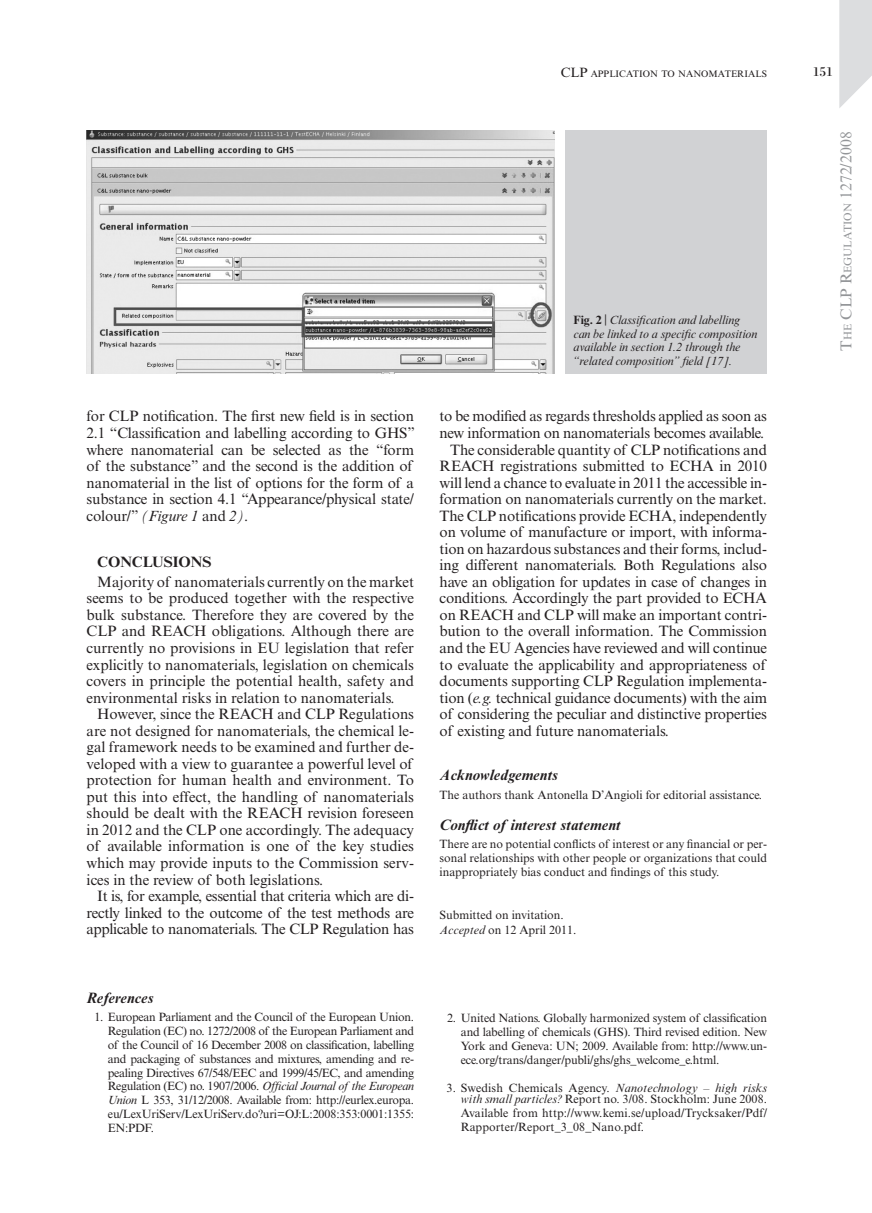
<style>
.page{position:relative;width:872px;height:1213px;background:#fff}
.page>*{position:absolute;margin:0;border:0;box-sizing:border-box;transform-origin:0 0}
.t1{font:15.75px "Times New Roman MT Std";color:#939598}
.t2{font:15px/16.5px "Times New Roman MT Std";letter-spacing:-.01em;color:#231f20;text-align:justify}
.t3{font:italic 700 15px "Times New Roman MT Std";color:#231f20}
.t4{font:700 15px "Times New Roman MT Std";color:#231f20}
.t5{font:13.5px "Times New Roman MT Std";color:#231f20}
.t6{font:13.5px "Bodoni Std";color:#231f20}
.t7{font:12px/13.8px "Times New Roman MT Std";color:#231f20;text-align:justify}
.t8{font:italic 12px/13.8px "Times New Roman MT Std";letter-spacing:-.01em;color:#231f20}
.t9{font:9.45px "Times New Roman MT Std";color:#231f20}
.s1{font-style:italic}
.s2{font-weight:700;font-style:normal}
.s3{font-style:normal}
.s4{font-size:10.95px}
</style>
<div class="page">
<img style="left:87px;top:131px;width:467px;height:243px">
<div style="left:565px;top:131px;width:202px;height:243px;background:#d1d2d4"></div>
<svg style="left:839px;top:0;width:33px;height:108px;background:#e1e2e3"></svg>
<p class="t5" style="left:561px;top:64px;width:10px">CLP</p>
<p class="t9" style="left:591px;top:68px;width:178px">application to nanomaterials</p>
<p class="t6" style="left:813px;top:64px;width:22px">151</p>
<p class="t2" style="left:87px;top:408px;width:330px;text-align:left">for CLP notification. The first new field is in section 2.1 “Classification and labelling according to GHS” where nanomaterial can be selected as the “form of the substance” and the second is the addition of nanomaterial in the list of options for the form of a substance in section 4.1 “Appearance/physical state/ colour/” <span class="s1">(Figure 1</span> and <span class="s1">2)</span>.</p>
<p class="t4" style="left:97px;top:552px;width:116px">CONCLUSIONS</p>
<p class="t2" style="left:87px;top:573px;width:329px;text-indent:11px">Majority of nanomaterials currently on the market seems to be produced together with the respective bulk substance. Therefore they are covered by the CLP and REACH obligations. Although there are currently no provisions in EU legislation that refer explicitly to nanomaterials, legislation on chemicals covers in principle the potential health, safety and environmental risks in relation to nanomaterials.</p>
<p class="t2" style="left:87px;top:706px;width:329px;text-indent:11px">However, since the REACH and CLP Regulations are not designed for nanomaterials, the chemical le&shy;gal framework needs to be examined and further de&shy;veloped with a view to guarantee a powerful level of protection for human health and environment. To put this into effect, the handling of nanomaterials should be dealt with the REACH revision foreseen in 2012 and the CLP one accordingly. The adequacy of available information is one of the key studies which may provide inputs to the Commission serv&shy;ices in the review of both legislations.</p>
<p class="t2" style="left:87px;top:887px;width:329px;text-indent:11px">It is, for example, essential that criteria which are di&shy;rectly linked to the outcome of the test methods are applicable to nanomaterials. The CLP Regulation has</p>
<p class="t8" style="left:573px;top:313px;width:185px"><span class="s2">Fig. 2</span> <span class="s3">|</span> Classification and labelling can be linked to a specific composition available in section 1.2 through the “related composition” field [17].</p>
<p class="t2" style="left:440px;top:408px;width:329px">to be modified as regards thresholds applied as soon as</p>
<p class="t2" style="left:440px;top:424px;width:326px">new information on nanomaterials becomes available.</p>
<p class="t2" style="left:450px;top:441px;width:318px">The considerable quantity of CLP notifications and</p>
<p class="t2" style="left:440px;top:458px;width:329px">REACH registrations submitted to ECHA in 2010</p>
<p class="t2" style="left:440px;top:474px;width:329px">will lend a chance to evaluate in 2011 the accessible in-</p>
<p class="t2" style="left:440px;top:491px;width:329px">formation on nanomaterials currently on the market.</p>
<p class="t2" style="left:440px;top:507px;width:329px">The CLP notifications provide ECHA, independently</p>
<p class="t2" style="left:440px;top:524px;width:329px">on volume of manufacture or import, with informa-</p>
<p class="t2" style="left:440px;top:540px;width:329px">tion on hazardous substances and their forms, includ-</p>
<p class="t2" style="left:440px;top:557px;width:329px">ing different nanomaterials. Both Regulations also</p>
<p class="t2" style="left:440px;top:573px;width:329px">have an obligation for updates in case of changes in</p>
<p class="t2" style="left:440px;top:590px;width:329px">conditions. Accordingly the part provided to ECHA</p>
<p class="t2" style="left:440px;top:606px;width:329px">on REACH and CLP will make an important contri-</p>
<p class="t2" style="left:440px;top:623px;width:329px">bution to the overall information. The Commission</p>
<p class="t2" style="left:440px;top:639px;width:329px">and the EU Agencies have reviewed and will continue</p>
<p class="t2" style="left:440px;top:656px;width:328px">to evaluate the applicability and appropriateness of</p>
<p class="t2" style="left:440px;top:672px;width:329px">documents supporting CLP Regulation implementa-</p>
<p class="t2" style="left:440px;top:689px;width:329px">tion (<span class="s1">e.g.</span> technical guidance documents) with the aim</p>
<p class="t2" style="left:440px;top:706px;width:329px">of considering the peculiar and distinctive properties</p>
<p class="t2" style="left:440px;top:722px;width:231px">of existing and future nanomaterials.</p>
<p class="t3" style="left:440px;top:766px;width:120px">Acknowledgements</p>
<p class="t7" style="left:440px;top:787px;width:324px">The authors thank Antonella D’Angioli for editorial assistance.</p>
<p class="t3" style="left:440px;top:816px;width:183px">Conflict of interest statement</p>
<p class="t7" style="left:440px;top:837px;width:329px">There are no potential conflicts of interest or any financial or per&shy;sonal relationships with other people or organizations that could inappropriately bias conduct and findings of this study.</p>
<p class="t7" style="left:440px;top:907px;width:138px;line-height:15px">Submitted on invitation.<br><span class="s1">Accepted</span> on 12 April 2011.</p>
<p class="t3" style="left:87px;top:988px;width:68px">References</p>
<p class="t7" style="left:108px;top:1010px;width:308px;text-indent:-14px">1. European Parliament and the Council of the European Union.<br>Regulation (EC) no. 1272/2008 of the European Parliament and of the Council of 16 December 2008 on classification, labelling and packaging of substances and mixtures, amending and re&shy;pealing Directives 67/548/EEC and 1999/45/EC, and amending Regulation (EC) no. 1907/2006. <span class="s1">Official Journal of the European Union</span> L 353, 31/12/2008. Available from: http://eurlex.europa. eu/LexUriServ/LexUriServ.do?uri=OJ:L:2008:353:0001:1355:<br>EN:PDF.</p>
<p class="t7" style="left:461px;top:1011px;width:308px;text-indent:-14px">2. United Nations. Globally harmonized system of classification and labelling of chemicals (GHS). Third revised edition. New York and Geneva: UN; 2009. Available from: http://www.un&shy;ece.org/trans/danger/publi/ghs/ghs_welcome_e.html.</p>
<p class="t7" style="left:447px;top:1082px;width:322px;line-height:10.8px;text-align:right">3. Swedish Chemicals Agency. <span class="s1">Nanotechnology – high risks with small particles?</span> Report no. 3/08. Stockholm: June 2008.</p>
<p class="t7" style="left:461px;top:1105px;width:308px">Available from http://www.kemi.se/upload/Trycksaker/Pdf/<br>Rapporter/Report_3_08_Nano.pdf.</p>
<p class="t1" style="left:837px;top:350px;width:220px;rotate:-90deg">T<span class="s4">he</span> CLP R<span class="s4">egulation</span> 1272/2008</p>
</div>
